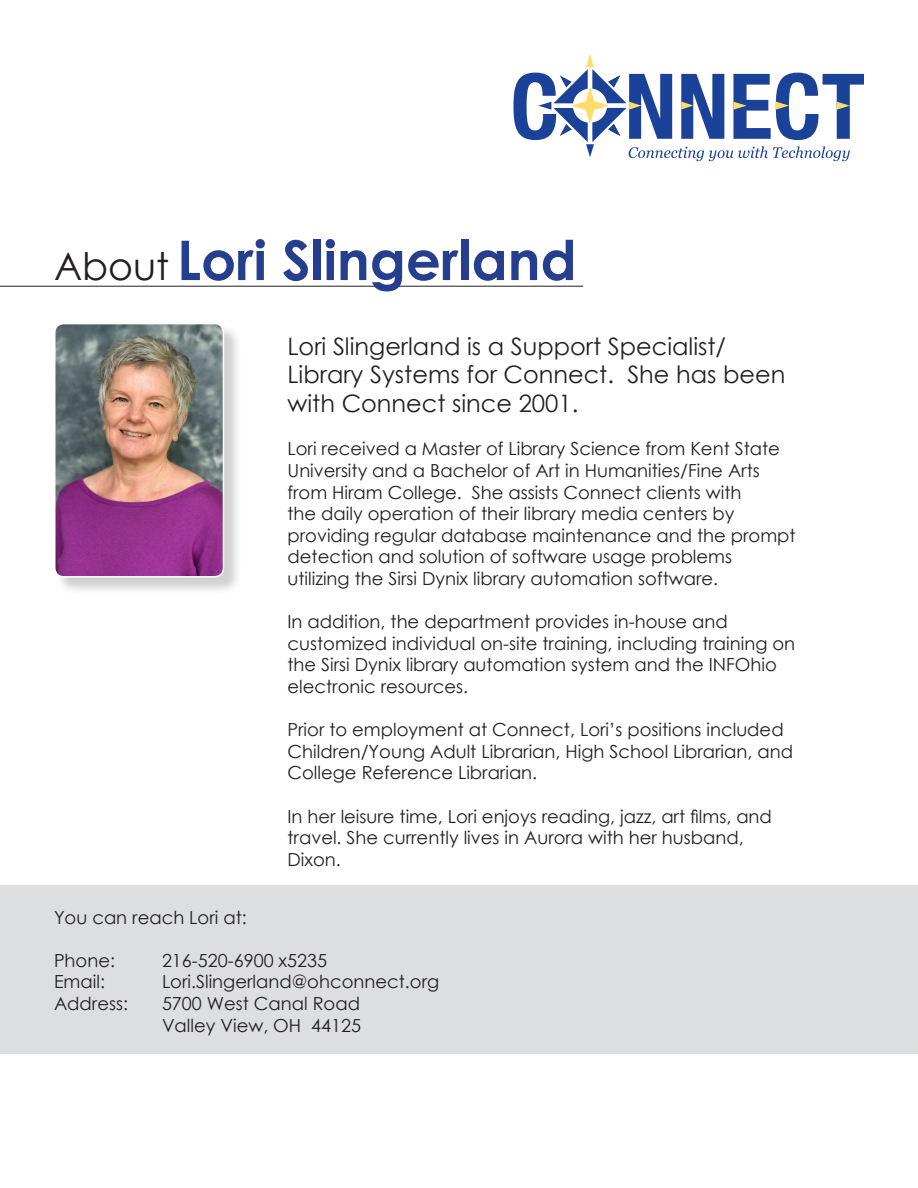
<style>
.page{position:relative;width:918px;height:1188px;background:#fff}
.page>*{position:absolute;margin:0;border:0;box-sizing:border-box;transform-origin:0 0}
.t1{font:700 54.75px "Century Gothic";color:#253f8e}
.t2{font:24px/28.8px "Century Gothic";color:#231f20}
.t3{font:18px/21.6px "Century Gothic";color:#231f20}
.s1{font-weight:400;font-size:38.1px;color:#231f20}
</style>
<div class="page">
<svg style="left:513px;top:54px;width:351px;height:107px"></svg>
<hr style="left:0;top:286px;width:583px;height:1px;background:#231f20">
<div style="left:0;top:886px;width:918px;height:168px;background:#dddee0"></div>
<div style="left:55px;top:324px;width:187px;height:271px;background:#231f20;opacity:.21"></div>
<img style="left:55px;top:324px;width:168px;height:253px">
<div style="left:54px;top:323px;width:170px;height:255px;border:1px solid #fff;border-radius:9px"></div>
<p class="t1" style="left:54px;top:219px;width:524px"><span class="s1">About</span> Lori Slingerland</p>
<p class="t2" style="left:288px;top:331px;width:499px">Lori Slingerland is a Support Specialist/<br>Library Systems for Connect. She has been with Connect since 2001.</p>
<p class="t3" style="left:288px;top:438px;width:510px">Lori received a Master of Library Science from Kent State University and a Bachelor of Art in Humanities/Fine Arts from Hiram College. She assists Connect clients with<br>the daily operation of their library media centers by providing regular database maintenance and the prompt detection and solution of software usage problems utilizing the Sirsi Dynix library automation software.</p>
<p class="t3" style="left:288px;top:611px;width:509px">In addition, the department provides in-house and customized individual on-site training, including training on the Sirsi Dynix library automation system and the INFOhio electronic resources.</p>
<p class="t3" style="left:288px;top:719px;width:507px">Prior to employment at Connect, Lori’s positions included<br>Children/Young Adult Librarian, High School Librarian, and<br>College Reference Librarian.</p>
<p class="t3" style="left:288px;top:805px;width:486px">In her leisure time, Lori enjoys reading, jazz, art films, and travel. She currently lives in Aurora with her husband,<br>Dixon.</p>
<p class="t3" style="left:54px;top:906px;width:194px">You can reach Lori at:</p>
<p class="t3" style="left:54px;top:949px;width:63px">Phone:</p>
<p class="t3" style="left:162px;top:949px;width:167px">216-520-6900 x5235</p>
<p class="t3" style="left:54px;top:971px;width:53px">Email:</p>
<p class="t3" style="left:162px;top:971px;width:279px">Lori.Slingerland@ohconnect.org</p>
<p class="t3" style="left:54px;top:992px;width:76px">Address:</p>
<p class="t3" style="left:162px;top:992px;width:200px">5700 West Canal Road</p>
<p class="t3" style="left:162px;top:1014px;width:201px">Valley View, OH 44125</p>
</div>
